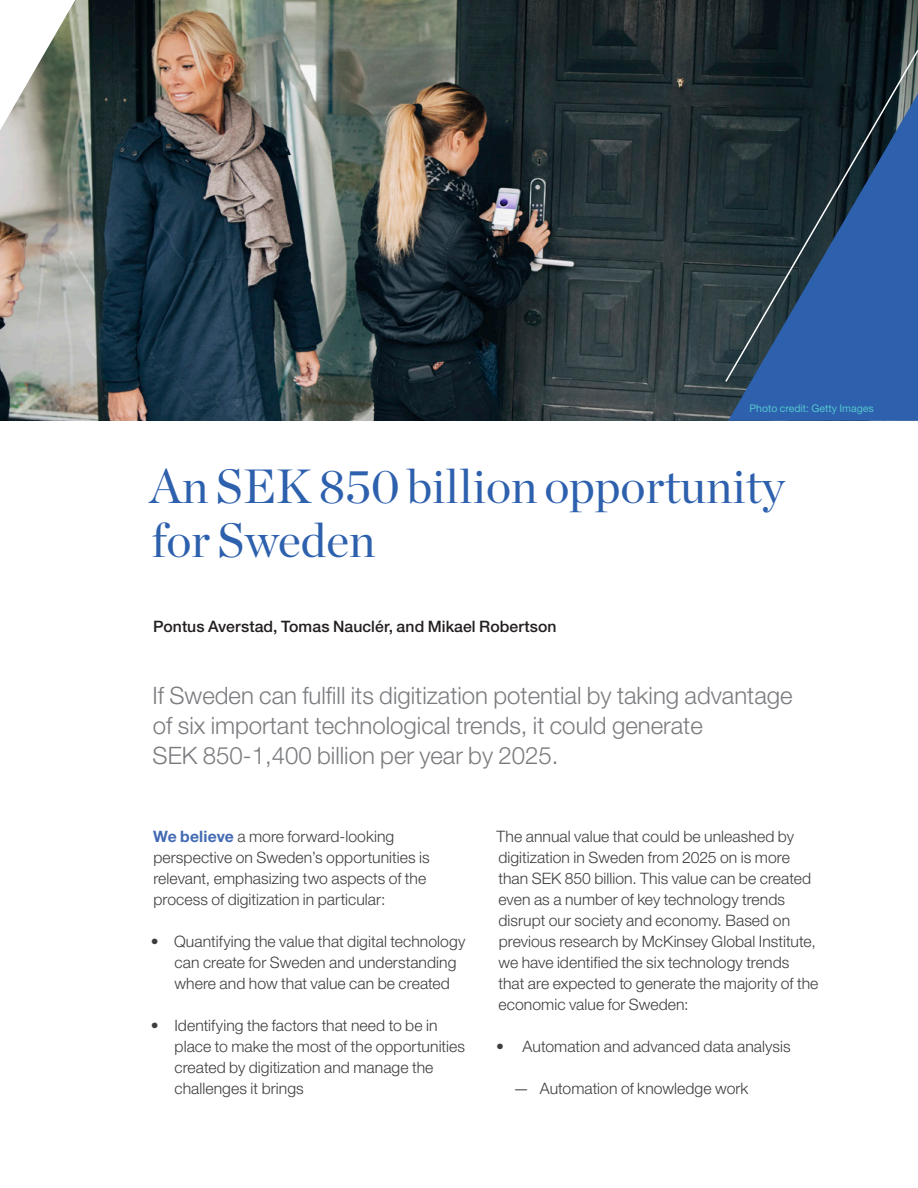
<style>
.page{position:relative;width:918px;height:1188px;background:#fff}
.page>*{position:absolute;margin:0;border:0;box-sizing:border-box;transform-origin:0 0}
.Chapter_heading_Elec{font:48px/54px "Chronicle Display";color:#2d60ad}
.Pull_out{font:300 24px/30px "Helvetica Neue LT Std";color:#7a7c7f}
.Body{font:300 15.75px/21px "Helvetica Neue LT Std";letter-spacing:.005em;color:#3e3e3f}
.Author_names{font:500 15.75px "Helvetica Neue LT Std";letter-spacing:.005em;color:#231f20}
.t1{font:10.5px "Helvetica Neue LT Std";color:#54c5cf}
.s1{font-weight:700;color:#436ab3}
.s2{font-family:"Georgia";font-weight:400}
</style>
<div class="page">
<img style="left:0;top:0;width:918px;height:421px">
<svg style="left:728px;top:383px;width:190px;height:38px;background:#2d5ea6"></svg>
<svg style="left:724px;top:48px;width:194px;height:335px;background:#244160"></svg>
<svg style="left:0;top:0;width:83px;height:153px"></svg>
<p class="t1" style="left:750px;top:403px;width:126px">Photo credit: Getty Images</p>
<h2 class="Chapter_heading_Elec" style="left:150px;top:455px;width:636px">An SEK 850 billion opportunity for Sweden</h2>
<p class="Author_names" style="left:153px;top:617px;width:405px">Pontus Averstad, Tomas Nauclér, and Mikael Robertson</p>
<p class="Pull_out" style="left:153px;top:680px;width:642px">If Sweden can fulfill its digitization potential by taking advantage of six important technological trends, it could generate<br>SEK 850-1,400 billion per year by 2025.</p>
<p class="Body" style="left:153px;top:826px;width:278px"><span class="s1">We believe</span> a more forward-looking perspective on Sweden’s opportunities is relevant, emphasizing two aspects of the process of digitization in particular:</p>
<p class="Body" style="left:174px;top:931px;width:292px;text-indent:-24px">• Quantifying the value that digital technology can create for Sweden and understanding where and how that value can be created</p>
<p class="Body" style="left:174px;top:1015px;width:292px;text-indent:-24px">• Identifying the factors that need to be in place to make the most of the opportunities created by digitization and manage the challenges it brings</p>
<p class="Body" style="left:497px;top:826px;width:323px">The annual value that could be unleashed by digitization in Sweden from 2025 on is more than SEK 850 billion. This value can be created even as a number of key technology trends disrupt our society and economy. Based on previous research by McKinsey Global Institute, we have identified the six technology trends<br>that are expected to generate the majority of the economic value for Sweden:</p>
<p class="Body" style="left:496px;top:1036px;width:296px">• Automation and advanced data analysis</p>
<p class="Body" style="left:514px;top:1078px;width:236px"><span class="s2">—</span> Automation of knowledge work</p>
</div>
